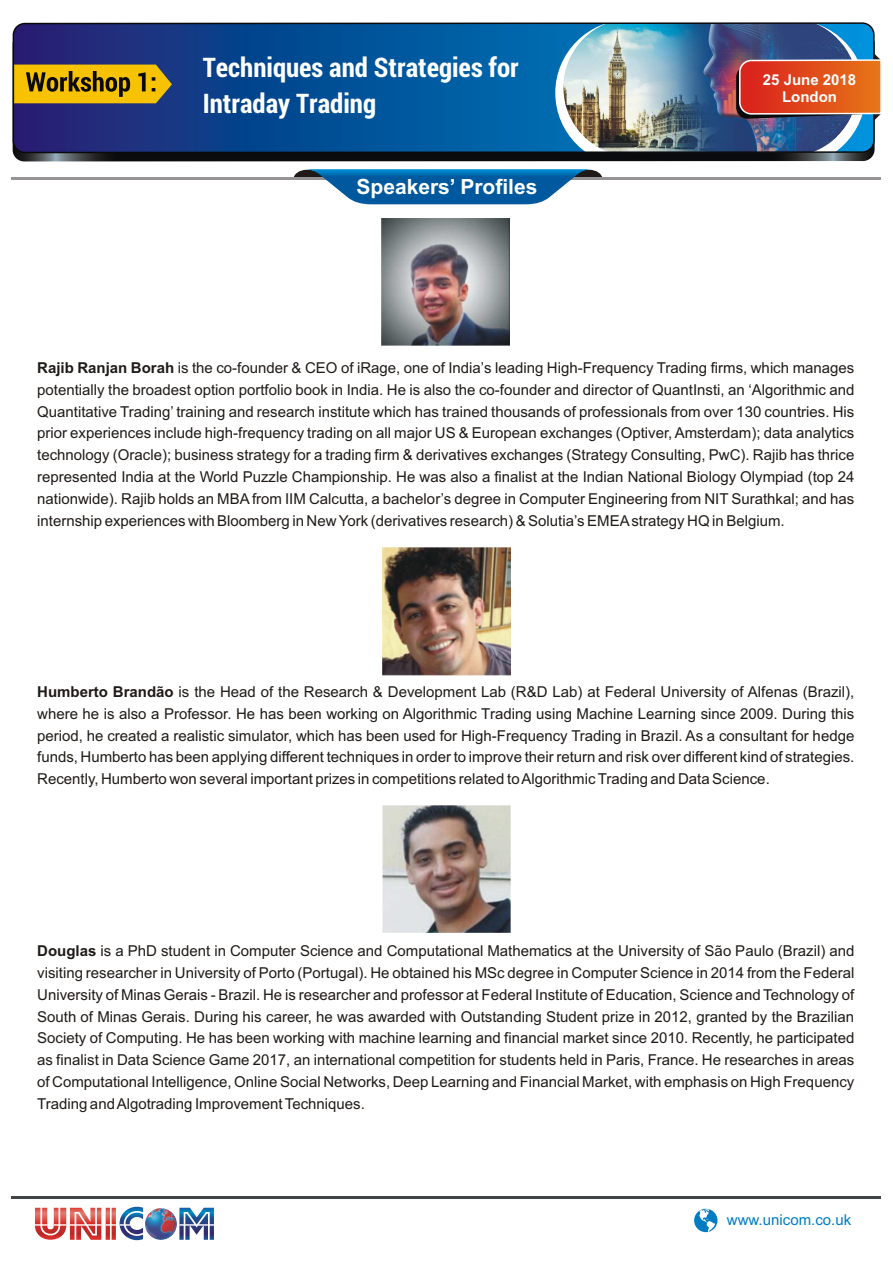
<style>
.page{position:relative;width:893px;height:1263px;background:#fff}
.page>*{position:absolute;margin:0;border:0;box-sizing:border-box;transform-origin:0 0}
.t1{font:700 27px/35.5px "Roboto Condensed";color:#fff}
.t2{font:700 21px "Arial";color:#fff}
.t3{font:15px/21.8px "Arial";color:#1f1a17;text-align:justify}
.t4{font:15px "Arial";color:#007dc2}
.t5{font:700 15px/16.8px "Arial";color:#fff;text-align:center}
.s1{font-weight:700}
</style>
<div class="page">
<img style="left:35px;top:1206px;width:179px;height:35px">
<hr style="left:12px;top:1197px;width:869px;height:2px;background:#404545">
<svg style="left:694px;top:1209px;width:23px;height:23px"></svg>
<img style="left:13px;top:32px;width:862px;height:129px;border-radius:12px">
<img style="left:13px;top:23px;width:861px;height:130px;border-radius:12px">
<svg style="left:16px;top:65px;width:156px;height:38px;background:#bf9808"></svg>
<div style="left:13px;top:22px;width:862px;height:131px;border:2px solid #0a0a0d;border-radius:12px"></div>
<img style="left:555px;top:23px;width:326px;height:130px">
<svg style="left:293px;top:170px;width:12px;height:8px"></svg>
<svg style="left:592px;top:170px;width:11px;height:8px"></svg>
<hr style="left:11px;top:178px;width:870px;height:2px;background:#969494">
<img style="left:305px;top:169px;width:287px;height:35px">
<img style="left:381px;top:218px;width:128px;height:128px">
<img style="left:383px;top:548px;width:127px;height:127px">
<img style="left:383px;top:805px;width:127px;height:128px">
<h1 class="t1" style="left:203px;top:49px;width:318px">Techniques and Strategies for<br>Intraday Trading</h1>
<h2 class="t2" style="left:356px;top:178px;width:182px">Speakers’ Profiles</h2>
<p class="t5" style="left:763px;top:73px;width:95px">25 June 2018<br>London</p>
<p class="t3" style="left:37px;top:358px;width:819px"><span class="s1">Rajib Ranjan Borah</span> is the co-founder &amp; CEO of iRage, one of India’s leading High-Frequency Trading firms, which manages potentially the broadest option portfolio book in India. He is also the co-founder and director of QuantInsti, an ‘Algorithmic and Quantitative Trading’ training and research institute which has trained thousands of professionals from over 130 countries. His prior experiences include high-frequency trading on all major US &amp; European exchanges (Optiver, Amsterdam); data analytics technology (Oracle); business strategy for a trading firm &amp; derivatives exchanges (Strategy Consulting, PwC). Rajib has thrice represented India at the World Puzzle Championship. He was also a finalist at the Indian National Biology Olympiad (top 24 nationwide). Rajib holds an MBAfrom IIM Calcutta, a bachelor’s degree in Computer Engineering from NIT Surathkal; and has internship experiences with Bloomberg in New York (derivatives research) &amp; Solutia’s EMEAstrategy HQ in Belgium.</p>
<p class="t3" style="left:37px;top:682px;width:819px"><span class="s1">Humberto Brandão</span> is the Head of the Research &amp; Development Lab (R&amp;D Lab) at Federal University of Alfenas (Brazil), where he is also a Professor. He has been working on Algorithmic Trading using Machine Learning since 2009. During this period, he created a realistic simulator, which has been used for High-Frequency Trading in Brazil. As a consultant for hedge funds, Humberto has been applying different techniques in order to improve their return and risk over different kind of strategies.<br>Recently, Humberto won several important prizes in competitions related to Algorithmic Trading and Data Science.</p>
<p class="t3" style="left:37px;top:941px;width:819px"><span class="s1">Douglas</span> is a PhD student in Computer Science and Computational Mathematics at the University of São Paulo (Brazil) and visiting researcher in University of Porto (Portugal). He obtained his MSc degree in Computer Science in 2014 from the Federal University of Minas Gerais - Brazil. He is researcher and professor at Federal Institute of Education, Science and Technology of South of Minas Gerais. During his career, he was awarded with Outstanding Student prize in 2012, granted by the Brazilian Society of Computing. He has been working with machine learning and financial market since 2010. Recently, he participated as finalist in Data Science Game 2017, an international competition for students held in Paris, France. He researches in areas of Computational Intelligence, Online Social Networks, Deep Learning and Financial Market, with emphasis on High Frequency Trading and Algotrading Improvement Techniques.</p>
<p class="t4" style="left:727px;top:1214px;width:126px">www.unicom.co.uk</p>
</div>
